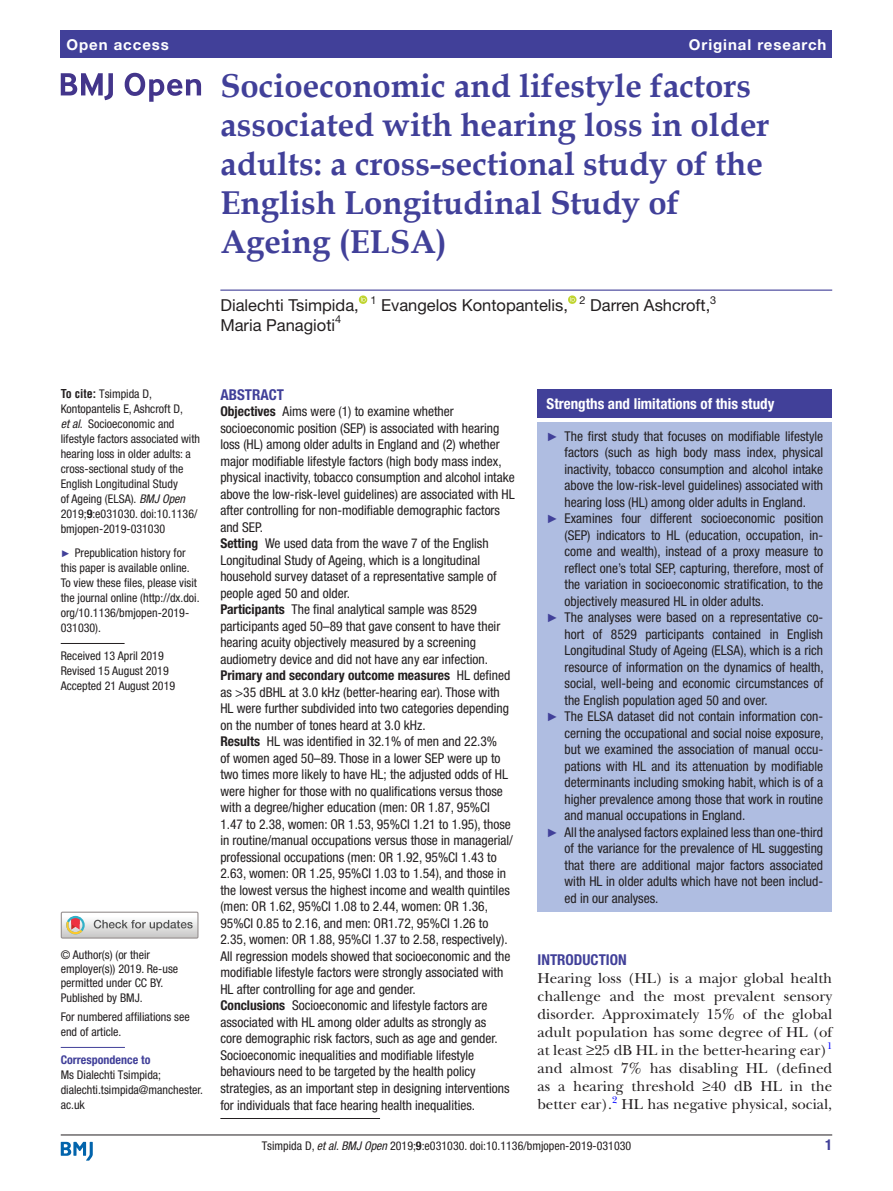
<style>
.page{position:relative;width:893px;height:1191px;background:#fff}
.page>*{position:absolute;margin:0;border:0;box-sizing:border-box;transform-origin:0 0}
.t1{font:700 33px/39px "Book Antiqua";color:#414099}
.t2{font:16.5px "Helvetica Neue LT Std";color:#231f20}
.t3{font:15px/18px "New Baskerville";color:#231f20;text-align:justify}
.t4{font:700 condensed 15px "Helvetica Neue LT Std";color:#fff}
.t5{font:700 15px "Helvetica Neue LT Std";letter-spacing:.065em;color:#fff}
.t6{font:700 condensed 15px "Helvetica Neue LT Std";color:#414099}
.t7{font:condensed 13.5px/16.5px "Helvetica Neue LT Std";color:#231f20}
.t8{font:condensed 12px/15px "Helvetica Neue LT Std";color:#231f20}
.t9{font:700 condensed 12px "Helvetica Neue LT Std";color:#414099}
.t10{font:10.95px "Helvetica Neue LT Std";color:#231f20}
.t11{font:9.9px "New Baskerville";color:#00f}
.s1{font-family:"Helvetica LT Std";font-weight:700}
.s2{font-style:italic}
.s3{font-weight:700}
.s4{font-family:"Arial";font-stretch:normal;font-size:9.75px;color:#414099}
.s5{font-family:"Arial";font-stretch:normal;font-size:12px;color:#414099}
</style>
<div class="page">
<hr style="left:61px;top:1134px;width:771px;height:1px;background:#231f20">
<svg style="left:61px;top:1141px;width:32px;height:19px"></svg>
<div style="left:61px;top:31px;width:771px;height:27px;background:#414099"></div>
<hr style="left:220px;top:289px;width:612px;height:2px;background:#414099">
<svg style="left:359px;top:295px;width:8px;height:9px"></svg>
<svg style="left:568px;top:295px;width:8px;height:9px"></svg>
<hr style="left:61px;top:643px;width:64px;height:1px;background:#231f20">
<hr style="left:61px;top:1047px;width:64px;height:1px;background:#414099">
<svg style="left:61px;top:73px;width:52px;height:27px"></svg>
<svg style="left:125px;top:73px;width:76px;height:29px"></svg>
<div style="left:61px;top:911px;width:138px;height:27px;border:1px solid #969090"></div>
<svg style="left:61px;top:912px;width:137px;height:26px"></svg>
<hr style="left:220px;top:1118px;width:160px;height:1px;background:#231f20">
<div style="left:538px;top:389px;width:294px;height:29px;background:#414099"></div>
<div style="left:538px;top:422px;width:294px;height:489px;background:#afbde1"></div>
<p class="t5" style="left:66px;top:35px;width:104px">Open access</p>
<p class="t5" style="left:689px;top:35px;width:139px">Original research</p>
<h1 class="t1" style="left:220px;top:66px;width:550px">Socioeconomic and lifestyle factors associated with hearing loss in older adults: a cross-sectional study of the<br>English Longitudinal Study of<br>Ageing (ELSA)</h1>
<p class="t2" style="left:220px;top:296px;width:140px">Dialechti Tsimpida,</p>
<p class="t10" style="left:370px;top:293px;width:8px">1</p>
<p class="t2" style="left:381px;top:296px;width:189px">Evangelos Kontopantelis,</p>
<p class="t10" style="left:579px;top:293px;width:8px">2</p>
<p class="t2" style="left:590px;top:296px;width:122px">Darren Ashcroft,</p>
<p class="t10" style="left:710px;top:293px;width:8px">3</p>
<p class="t2" style="left:220px;top:315px;width:116px">Maria Panagioti</p>
<p class="t10" style="left:335px;top:313px;width:8px">4</p>
<p class="t8" style="left:61px;top:386px;width:141px"><span class="s1">To cite:</span> Tsimpida D,<br>Kontopantelis E, Ashcroft D,<br><span class="s2">et al</span>. Socioeconomic and lifestyle factors associated with hearing loss in older adults: a cross-sectional study of the<br>English Longitudinal Study<br>of Ageing (ELSA). <span class="s2">BMJ Open<br></span>2019;<span class="s3">9</span>:e031030. doi:10.1136/ bmjopen-2019-031030</p>
<p class="t8" style="left:61px;top:545px;width:140px"><span class="s4">►</span> Prepublication history for this paper is available online.<br>To view these files, please visit the journal online (http://dx.doi. org/10.1136/bmjopen-2019-<br>031030).</p>
<p class="t8" style="left:61px;top:648px;width:116px">Received 13 April 2019<br>Revised 15 August 2019<br>Accepted 21 August 2019</p>
<p class="t8" style="left:61px;top:947px;width:119px;line-height:14.4px">© Author(s) (or their employer(s)) 2019. Re-use permitted under CC BY.<br>Published by BMJ.</p>
<p class="t8" style="left:61px;top:1009px;width:130px">For numbered affiliations see end of article.</p>
<p class="t9" style="left:61px;top:1052px;width:91px">Correspondence to</p>
<p class="t8" style="left:61px;top:1067px;width:144px">Ms Dialechti Tsimpida; dialechti.tsimpida@manchester. ac.uk</p>
<p class="t6" style="left:220px;top:385px;width:65px">Abstract</p>
<p class="t7" style="left:220px;top:403px;width:296px"><span class="s3">Objectives</span> Aims were (1) to examine whether socioeconomic position (SEP) is associated with hearing loss (HL) among older adults in England and (2) whether major modifiable lifestyle factors (high body mass index, physical inactivity, tobacco consumption and alcohol intake above the low-risk-level guidelines) are associated with HL after controlling for non-modifiable demographic factors and SEP.<br><span class="s3">Setting</span> We used data from the wave 7 of the English Longitudinal Study of Ageing, which is a longitudinal household survey dataset of a representative sample of people aged 50 and older.<br><span class="s3">Participants</span> The final analytical sample was 8529 participants aged 50–89 that gave consent to have their hearing acuity objectively measured by a screening audiometry device and did not have any ear infection.<br><span class="s3">Primary and secondary outcome measures</span> HL defined as &gt;35 dBHL at 3.0 kHz (better-hearing ear). Those with HL were further subdivided into two categories depending on the number of tones heard at 3.0 kHz.<br><span class="s3">Results</span> HL was identified in 32.1% of men and 22.3%<br>of women aged 50–89. Those in a lower SEP were up to two times more likely to have HL; the adjusted odds of HL were higher for those with no qualifications versus those with a degree/higher education (men: OR 1.87, 95%CI 1.47 to 2.38, women: OR 1.53, 95%CI 1.21 to 1.95), those in routine/manual occupations versus those in managerial/ professional occupations (men: OR 1.92, 95%CI 1.43 to 2.63, women: OR 1.25, 95%CI 1.03 to 1.54), and those in the lowest versus the highest income and wealth quintiles (men: OR 1.62, 95%CI 1.08 to 2.44, women: OR 1.36, 95%CI 0.85 to 2.16, and men: OR1.72, 95%CI 1.26 to 2.35, women: OR 1.88, 95%CI 1.37 to 2.58, respectively).<br>All regression models showed that socioeconomic and the modifiable lifestyle factors were strongly associated with HL after controlling for age and gender.<br><span class="s3">Conclusions</span> Socioeconomic and lifestyle factors are associated with HL among older adults as strongly as<br>core demographic risk factors, such as age and gender.<br>Socioeconomic inequalities and modifiable lifestyle behaviours need to be targeted by the health policy strategies, as an important step in designing interventions for individuals that face hearing health inequalities.</p>
<p class="t4" style="left:547px;top:394px;width:229px">Strengths and limitations of this study</p>
<p class="t7" style="left:547px;top:427px;width:278px"><span class="s5">►</span> The first study that focuses on modifiable lifestyle</p>
<p class="t7" style="left:565px;top:444px;width:260px">factors (such as high body mass index, physical</p>
<p class="t7" style="left:565px;top:460px;width:260px">inactivity, tobacco consumption and alcohol intake</p>
<p class="t7" style="left:565px;top:477px;width:260px">above the low-risk-level guidelines) associated with</p>
<p class="t7" style="left:565px;top:493px;width:243px">hearing loss (HL) among older adults in England.</p>
<p class="t7" style="left:547px;top:510px;width:278px"><span class="s5">►</span> Examines four different socioeconomic position</p>
<p class="t7" style="left:565px;top:526px;width:260px">(SEP) indicators to HL (education, occupation, in-</p>
<p class="t7" style="left:565px;top:543px;width:260px">come and wealth), instead of a proxy measure to</p>
<p class="t7" style="left:565px;top:559px;width:260px">reflect one’s total SEP, capturing, therefore, most of</p>
<p class="t7" style="left:565px;top:576px;width:260px">the variation in socioeconomic stratification, to the</p>
<p class="t7" style="left:565px;top:592px;width:201px">objectively measured HL in older adults.</p>
<p class="t7" style="left:547px;top:609px;width:278px"><span class="s5">►</span> The analyses were based on a representative co-</p>
<p class="t7" style="left:565px;top:625px;width:260px">hort of 8529 participants contained in English</p>
<p class="t7" style="left:565px;top:642px;width:260px">Longitudinal Study of Ageing (ELSA), which is a rich</p>
<p class="t7" style="left:565px;top:658px;width:261px">resource of information on the dynamics of health,</p>
<p class="t7" style="left:565px;top:675px;width:260px">social, well-being and economic circumstances of</p>
<p class="t7" style="left:565px;top:691px;width:205px">the English population aged 50 and over.</p>
<p class="t7" style="left:547px;top:708px;width:278px"><span class="s5">►</span> The ELSA dataset did not contain information con-</p>
<p class="t7" style="left:565px;top:724px;width:261px">cerning the occupational and social noise exposure,</p>
<p class="t7" style="left:565px;top:741px;width:260px">but we examined the association of manual occu-</p>
<p class="t7" style="left:565px;top:757px;width:260px">pations with HL and its attenuation by modifiable</p>
<p class="t7" style="left:565px;top:774px;width:260px">determinants including smoking habit, which is of a</p>
<p class="t7" style="left:565px;top:790px;width:260px">higher prevalence among those that work in routine</p>
<p class="t7" style="left:565px;top:807px;width:182px">and manual occupations in England.</p>
<p class="t7" style="left:547px;top:823px;width:278px"><span class="s5">►</span> All the analysed factors explained less than one-third</p>
<p class="t7" style="left:565px;top:840px;width:260px">of the variance for the prevalence of HL suggesting</p>
<p class="t7" style="left:565px;top:856px;width:260px">that there are additional major factors associated</p>
<p class="t7" style="left:565px;top:873px;width:260px">with HL in older adults which have not been includ-</p>
<p class="t7" style="left:565px;top:889px;width:95px">ed in our analyses.</p>
<p class="t6" style="left:538px;top:951px;width:91px">Introduction</p>
<p class="t3" style="left:538px;top:969px;width:296px">Hearing loss (HL) is a major global health challenge and the most prevalent sensory disorder. Approximately 15% of the global adult population has some degree of HL (of at least ≥25 dB HL in the better-hearing ear)</p>
<p class="t11" style="left:827px;top:1039px;width:7px">1</p>
<p class="t3" style="left:538px;top:1059px;width:296px">and almost 7% has disabling HL (defined as a hearing threshold ≥40 dB HL in the better ear).</p>
<p class="t11" style="left:612px;top:1093px;width:7px">2</p>
<p class="t3" style="left:621px;top:1095px;width:212px">HL has negative physical, social,</p>
<p class="t8" style="left:262px;top:1137px;width:371px">Tsimpida D, <span class="s2">et al</span>. <span class="s2">BMJ Open</span> 2019;<span class="s3">9</span>:e031030. doi:10.1136/bmjopen-2019-031030</p>
<p class="t6" style="left:825px;top:1135px;width:9px">1</p>
</div>
